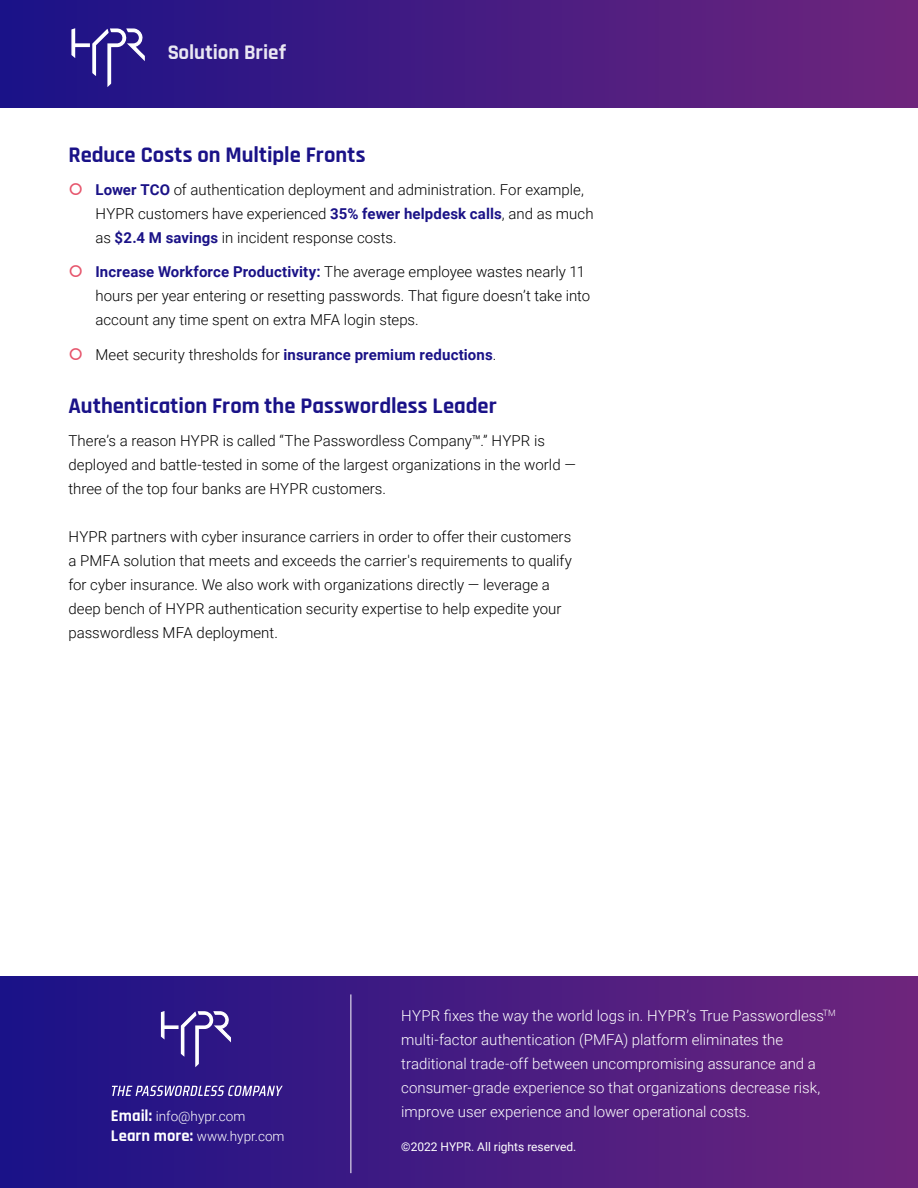
<style>
.page{position:relative;width:918px;height:1188px;background:#fff}
.page>*{position:absolute;margin:0;border:0;box-sizing:border-box;transform-origin:0 0}
.t1{font:700 22.5px "Rajdhani";color:#1a1288}
.t2{font:700 21px "Rajdhani";letter-spacing:-.005em;color:#fff}
.t3{font:300 15px/24px "Roboto";color:#000}
.t4{font:300 15px/24px "Roboto";color:#fff}
.t5{font:300 13.5px/19.8px "Roboto";color:#fff}
.t6{font:12px "Roboto";color:#fff}
.s1{font-weight:700;color:#1a1287}
.s2{font-family:"Rajdhani";font-weight:700;font-size:16.5px}
</style>
<div class="page">
<div style="left:1px;top:0;width:916px;height:108px;background:linear-gradient(to right,#1a1288,#6e257c)"></div>
<svg style="left:71px;top:28px;width:74px;height:59px;background:#4c409d"></svg>
<div style="left:1px;top:976px;width:916px;height:212px;background:linear-gradient(to right,#1a1288,#6e257c)"></div>
<svg style="left:112px;top:1086px;width:171px;height:10px"></svg>
<hr style="left:351px;top:994px;width:1px;height:179px;background:#fff">
<svg style="left:161px;top:1011px;width:70px;height:56px;background:#54429c"></svg>
<h2 class="t2" style="left:167px;top:39px;width:121px">Solution Brief</h2>
<h1 class="t1" style="left:68px;top:141px;width:299px">Reduce Costs on Multiple Fronts</h1>
<p class="t3" style="left:95px;top:177px;width:500px"><span class="s1">Lower TCO</span> of authentication deployment and administration. For example,<br>HYPR customers have experienced <span class="s1">35% fewer helpdesk calls</span>, and as much as <span class="s1">$2.4 M savings</span> in incident response costs.</p>
<p class="t3" style="left:95px;top:260px;width:496px"><span class="s1">Increase Workforce Productivity:</span> The average employee wastes nearly 11 hours per year entering or resetting passwords. That figure doesn’t take into account any time spent on extra MFA login steps.</p>
<p class="t3" style="left:95px;top:342px;width:402px">Meet security thresholds for <span class="s1">insurance premium reductions</span>.</p>
<h1 class="t1" style="left:68px;top:392px;width:430px">Authentication From the Passwordless Leader</h1>
<p class="t3" style="left:68px;top:428px;width:509px">There’s a reason HYPR is called “The Passwordless Company™.” HYPR is deployed and battle-tested in some of the largest organizations in the world — three of the top four banks are HYPR customers.</p>
<p class="t3" style="left:68px;top:524px;width:505px">HYPR partners with cyber insurance carriers in order to offer their customers a PMFA solution that meets and exceeds the carrier's requirements to qualify for cyber insurance. We also work with organizations directly — leverage a deep bench of HYPR authentication security expertise to help expedite your passwordless MFA deployment.</p>
<p class="t5" style="left:111px;top:1106px;width:175px"><span class="s2">Email:</span> info@hypr.com<br><span class="s2">Learn more:</span> www.hypr.com</p>
<p class="t4" style="left:401px;top:1003px;width:436px">HYPR fixes the way the world logs in. HYPR’s True Passwordless<sup>TM </sup>multi-factor authentication (PMFA) platform eliminates the traditional trade-off between uncompromising assurance and a consumer-grade experience so that organizations decrease risk, improve user experience and lower operational costs.</p>
<p class="t6" style="left:401px;top:1138px;width:177px">©2022 HYPR. All rights reserved.</p>
</div>
